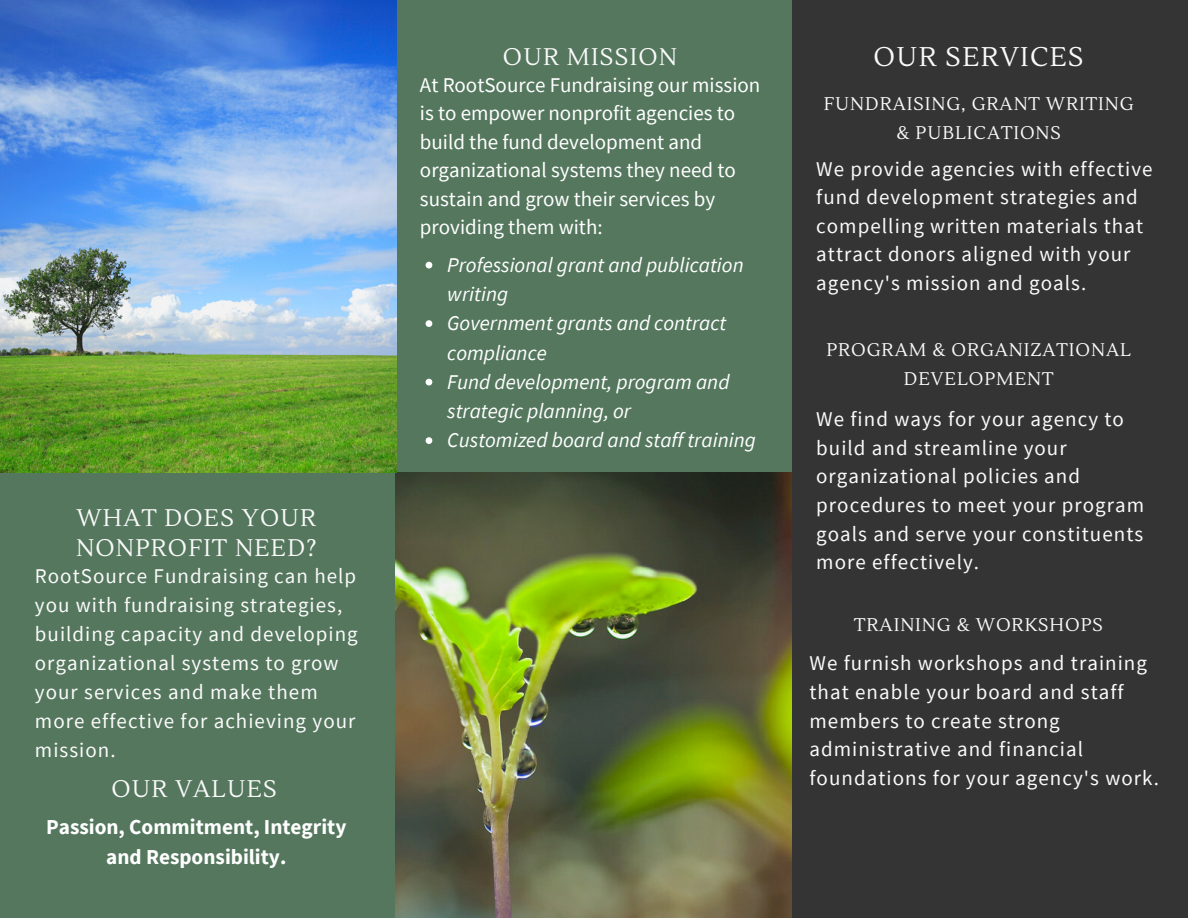
<style>
.page{position:relative;width:1188px;height:918px;background:#54775e}
.page>*{position:absolute;margin:0;border:0;box-sizing:border-box;transform-origin:0 0}
.t1{font:27px "Lustria";letter-spacing:.05em;color:#fafafa}
.t2{font:24px/30.2px "Lustria";letter-spacing:.05em;color:#fafafa}
.t3{font:700 21.3px/29.2px "Source Sans Pro";color:#fff;text-align:center}
.t4{font:21px/28.7px "Source Sans Pro";letter-spacing:.05em;color:#fafafa}
.t5{font:21px/28.5px "Source Sans Pro";color:#fff}
.t6{font:italic 21px/29.2px "Source Sans Pro";color:#fff}
.t7{font:18.3px/28.7px "Lustria";letter-spacing:.05em;color:#fafafa;text-align:center}
</style>
<div class="page">
<img style="left:396px;top:473px;width:396px;height:445px">
<img style="left:0;top:0;width:397px;height:473px">
<div style="left:792px;top:0;width:396px;height:918px;background:#343434"></div>
<svg style="left:426px;top:262px;width:6px;height:6px"></svg>
<svg style="left:426px;top:320px;width:6px;height:7px"></svg>
<svg style="left:426px;top:379px;width:6px;height:6px"></svg>
<svg style="left:426px;top:437px;width:6px;height:7px"></svg>
<p class="t2" style="left:76px;top:503px;width:242px">WHAT DOES YOUR<br>NONPROFIT NEED?</p>
<p class="t4" style="left:35px;top:561px;width:324px">RootSource Fundraising can help you with fundraising strategies, building capacity and developing organizational systems to grow your services and make them more effective for achieving your mission.</p>
<p class="t2" style="left:111px;top:774px;width:167px">OUR VALUES</p>
<p class="t3" style="left:46px;top:812px;width:302px">Passion, Commitment, Integrity and Responsibility.</p>
<p class="t2" style="left:503px;top:42px;width:176px">OUR MISSION</p>
<p class="t5" style="left:420px;top:70px;width:342px">At RootSource Fundraising our mission is to empower nonprofit agencies to build the fund development and organizational systems they need to sustain and grow their services by providing them with:</p>
<p class="t6" style="left:447px;top:250px;width:310px">Professional grant and publication writing<br>Government grants and contract compliance<br>Fund development, program and strategic planning, or<br>Customized board and staff training</p>
<p class="t1" style="left:874px;top:40px;width:212px">OUR SERVICES</p>
<p class="t7" style="left:824px;top:90px;width:311px">FUNDRAISING, GRANT WRITING &amp; PUBLICATIONS</p>
<p class="t4" style="left:816px;top:154px;width:338px">We provide agencies with effective fund development strategies and compelling written materials that attract donors aligned with your agency's mission and goals.</p>
<p class="t7" style="left:826px;top:336px;width:306px">PROGRAM &amp; ORGANIZATIONAL<br>DEVELOPMENT</p>
<p class="t4" style="left:816px;top:404px;width:329px">We find ways for your agency to build and streamline your organizational policies and procedures to meet your program goals and serve your constituents more effectively.</p>
<p class="t7" style="left:854px;top:611px;width:250px">TRAINING &amp; WORKSHOPS</p>
<p class="t4" style="left:809px;top:649px;width:351px">We furnish workshops and training that enable your board and staff members to create strong administrative and financial foundations for your agency's work.</p>
</div>
